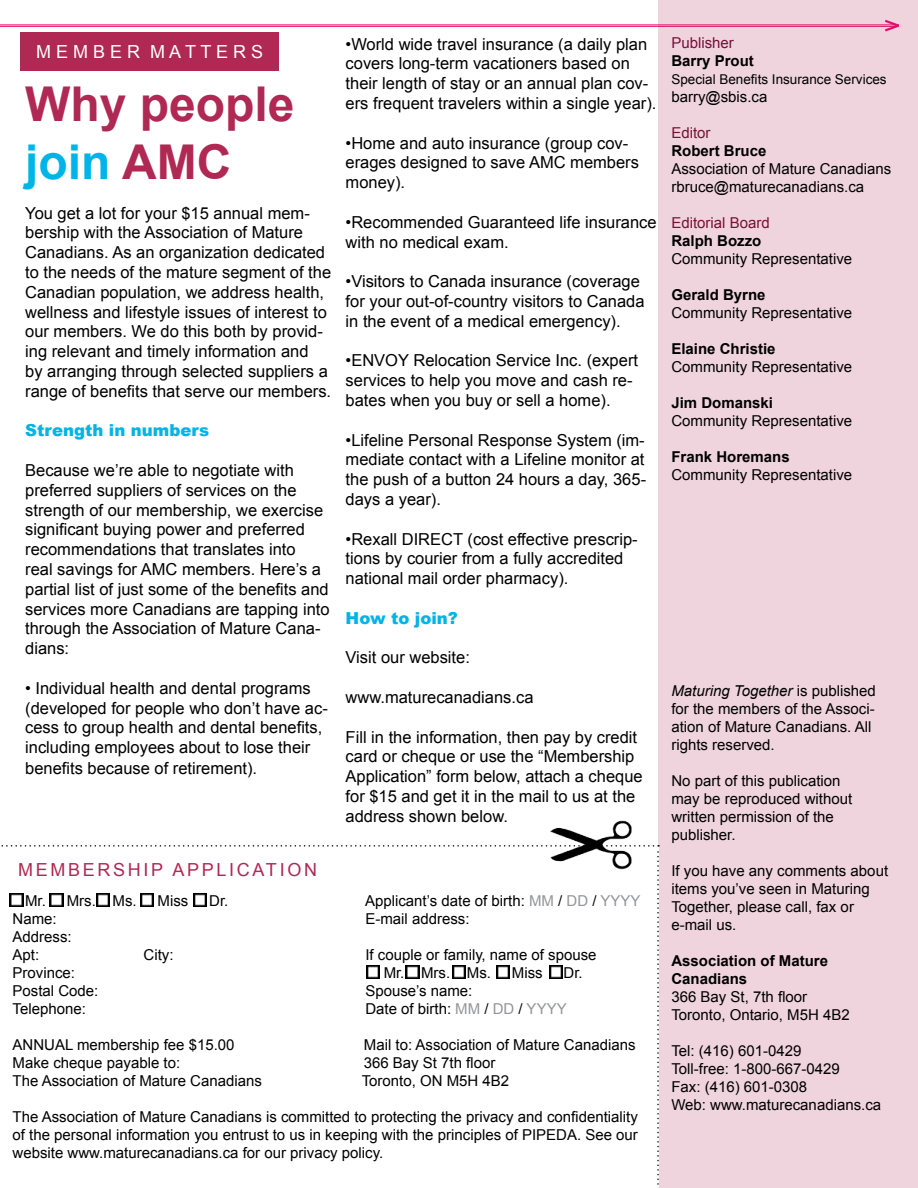
<style>
.page{position:relative;width:918px;height:1188px;background:#fff}
.page>*{position:absolute;margin:0;border:0;box-sizing:border-box;transform-origin:0 0}
.t1{font:700 48px/57.6px "Arial";color:#b02854}
.t2{font:18px "Arial";letter-spacing:.15em;color:#b02854}
.t3{font:18px "Arial";color:#fff}
.t4{font:16.5px/19.8px "Arial";color:#000}
.t5{font:900 16.5px "Arial";color:#00b4e8}
.t6{font:15px/18px "Arial";color:#000}
.t7{font:700 15px/18px "Arial";color:#000}
.t8{font:15px "Arial";color:#771035}
.t9{font:13.5px "Arial";color:#000}
.s1{color:#00b4e8}
.s2{color:#939598}
.s3{font-style:italic}
</style>
<div class="page">
<hr style="left:0;top:25px;width:899px;height:1px;background:#ed0a71">
<hr style="left:0;top:26px;width:899px;height:1px;background:#ed0a71">
<div style="left:21px;top:32px;width:258px;height:39px;background:#b02854"></div>
<div style="left:659px;top:0;width:259px;height:1188px;background:#efd4dd"></div>
<img style="left:550px;top:820px;width:82px;height:25px">
<svg style="left:1px;top:845px;width:658px;height:343px"></svg>
<p class="t3" style="left:36px;top:39px;width:228px">M E M B E R M A T T E R S</p>
<h1 class="t1" style="left:25px;top:76px;width:271px">Why people <span class="s1">join</span> AMC</h1>
<p class="t4" style="left:25px;top:203px;width:307px">You get a lot for your $15 annual mem&shy;bership with the Association of Mature Canadians. As an organization dedicated to the needs of the mature segment of the Canadian population, we address health, wellness and lifestyle issues of interest to our members. We do this both by provid&shy;ing relevant and timely information and<br>by arranging through selected suppliers a range of benefits that serve our members.</p>
<p class="t5" style="left:25px;top:418px;width:186px">Strength in numbers</p>
<p class="t4" style="left:25px;top:460px;width:306px">Because we’re able to negotiate with preferred suppliers of services on the strength of our membership, we exercise significant buying power and preferred recommendations that translates into<br>real savings for AMC members. Here’s a partial list of just some of the benefits and services more Canadians are tapping into through the Association of Mature Cana&shy;dians:</p>
<p class="t4" style="left:25px;top:678px;width:304px">• Individual health and dental programs (developed for people who don’t have ac&shy;cess to group health and dental benefits, including employees about to lose their benefits because of retirement).</p>
<p class="t4" style="left:346px;top:34px;width:312px">•World wide travel insurance (a daily plan covers long-term vacationers based on their length of stay or an annual plan cov&shy;ers frequent travelers within a single year).</p>
<p class="t4" style="left:346px;top:133px;width:295px">•Home and auto insurance (group cov&shy;erages designed to save AMC members money).</p>
<p class="t4" style="left:346px;top:212px;width:313px">•Recommended Guaranteed life insurance with no medical exam.</p>
<p class="t4" style="left:346px;top:271px;width:300px">•Visitors to Canada insurance (coverage for your out-of-country visitors to Canada in the event of a medical emergency).</p>
<p class="t4" style="left:346px;top:351px;width:294px">•ENVOY Relocation Service Inc. (expert services to help you move and cash re&shy;bates when you buy or sell a home).</p>
<p class="t4" style="left:346px;top:430px;width:302px;text-align:justify">•Lifeline Personal Response System (im&shy;mediate contact with a Lifeline monitor at the push of a button 24 hours a day, 365- days a year).</p>
<p class="t4" style="left:346px;top:529px;width:294px">•Rexall DIRECT (cost effective prescrip&shy;tions by courier from a fully accredited national mail order pharmacy).</p>
<p class="t5" style="left:346px;top:606px;width:114px">How to join?</p>
<p class="t4" style="left:346px;top:648px;width:126px">Visit our website:</p>
<p class="t4" style="left:346px;top:687px;width:189px">www.maturecanadians.ca</p>
<p class="t4" style="left:346px;top:727px;width:299px">Fill in the information, then pay by credit card or cheque or use the “Membership Application” form below, attach a cheque for $15 and get it in the mail to us at the address shown below.</p>
<p class="t2" style="left:18px;top:857px;width:301px">MEMBERSHIP APPLICATION</p>
<p class="t6" style="left:25px;top:891px;width:22px">Mr.</p>
<p class="t6" style="left:67px;top:891px;width:72px">Mrs. Ms.</p>
<p class="t6" style="left:158px;top:891px;width:32px">Miss</p>
<p class="t6" style="left:209px;top:891px;width:21px">Dr.</p>
<p class="t6" style="left:365px;top:891px;width:277px">Applicant’s date of birth: <span class="s2">MM</span> / <span class="s2">DD</span> / <span class="s2">YYYY</span></p>
<p class="t6" style="left:13px;top:909px;width:46px">Name:</p>
<p class="t6" style="left:365px;top:909px;width:106px">E-mail address:</p>
<p class="t6" style="left:13px;top:927px;width:61px">Address:<br>Apt:</p>
<p class="t6" style="left:144px;top:945px;width:31px">City:</p>
<p class="t6" style="left:365px;top:945px;width:233px">If couple or family, name of spouse</p>
<p class="t6" style="left:13px;top:963px;width:64px">Province:</p>
<p class="t6" style="left:384px;top:963px;width:109px">Mr. Mrs. Ms.</p>
<p class="t6" style="left:512px;top:963px;width:32px">Miss</p>
<p class="t6" style="left:564px;top:963px;width:21px">Dr.</p>
<p class="t6" style="left:13px;top:981px;width:87px">Postal Code:</p>
<p class="t6" style="left:365px;top:981px;width:109px">Spouse’s name:</p>
<p class="t6" style="left:13px;top:999px;width:75px">Telephone:</p>
<p class="t6" style="left:365px;top:999px;width:203px">Date of birth: <span class="s2">MM</span> / <span class="s2">DD</span> / <span class="s2">YYYY</span></p>
<p class="t6" style="left:13px;top:1035px;width:224px">ANNUAL membership fee $15.00</p>
<p class="t6" style="left:364px;top:1035px;width:273px">Mail to: Association of Mature Canadians</p>
<p class="t6" style="left:13px;top:1053px;width:169px">Make cheque payable to:</p>
<p class="t6" style="left:364px;top:1053px;width:133px">366 Bay St 7th floor</p>
<p class="t6" style="left:13px;top:1071px;width:251px">The Association of Mature Canadians</p>
<p class="t6" style="left:362px;top:1071px;width:149px">Toronto, ON M5H 4B2</p>
<p class="t6" style="left:13px;top:1107px;width:627px;text-align:justify">The Association of Mature Canadians is committed to protecting the privacy and confidentiality of the personal information you entrust to us in keeping with the principles of PIPEDA. See our website www.maturecanadians.ca for our privacy policy.</p>
<p class="t8" style="left:671px;top:33px;width:64px">Publisher</p>
<p class="t7" style="left:671px;top:52px;width:84px">Barry Prout</p>
<p class="t9" style="left:671px;top:70px;width:217px">Special Benefits Insurance Services</p>
<p class="t6" style="left:671px;top:88px;width:98px">barry@sbis.ca</p>
<p class="t8" style="left:671px;top:123px;width:41px">Editor</p>
<p class="t7" style="left:671px;top:142px;width:97px">Robert Bruce</p>
<p class="t6" style="left:671px;top:160px;width:222px">Association of Mature Canadians rbruce@maturecanadians.ca</p>
<p class="t8" style="left:671px;top:213px;width:100px">Editorial Board</p>
<p class="t7" style="left:671px;top:232px;width:91px">Ralph Bozzo</p>
<p class="t6" style="left:671px;top:250px;width:182px">Community Representative</p>
<p class="t7" style="left:671px;top:286px;width:96px">Gerald Byrne</p>
<p class="t6" style="left:671px;top:304px;width:182px">Community Representative</p>
<p class="t7" style="left:671px;top:340px;width:106px">Elaine Christie</p>
<p class="t6" style="left:671px;top:358px;width:182px">Community Representative</p>
<p class="t7" style="left:671px;top:394px;width:103px">Jim Domanski</p>
<p class="t6" style="left:671px;top:412px;width:182px">Community Representative</p>
<p class="t7" style="left:671px;top:448px;width:120px">Frank Horemans</p>
<p class="t6" style="left:671px;top:466px;width:182px">Community Representative</p>
<p class="t6" style="left:671px;top:682px;width:206px"><span class="s3">Maturing Together</span> is published for the members of the Associ&shy;ation of Mature Canadians. All rights reserved.</p>
<p class="t6" style="left:671px;top:772px;width:182px">No part of this publication may be reproduced without written permission of the publisher.</p>
<p class="t6" style="left:671px;top:862px;width:218px">If you have any comments about items you’ve seen in Maturing<br>Together, please call, fax or e-mail us.</p>
<p class="t7" style="left:671px;top:952px;width:158px">Association of Mature<br>Canadians</p>
<p class="t6" style="left:671px;top:988px;width:180px">366 Bay St, 7th floor<br>Toronto, Ontario, M5H 4B2</p>
<p class="t6" style="left:671px;top:1042px;width:211px">Tel: (416) 601-0429<br>Toll-free: 1-800-667-0429<br>Fax: (416) 601-0308<br>Web: www.maturecanadians.ca</p>
</div>
